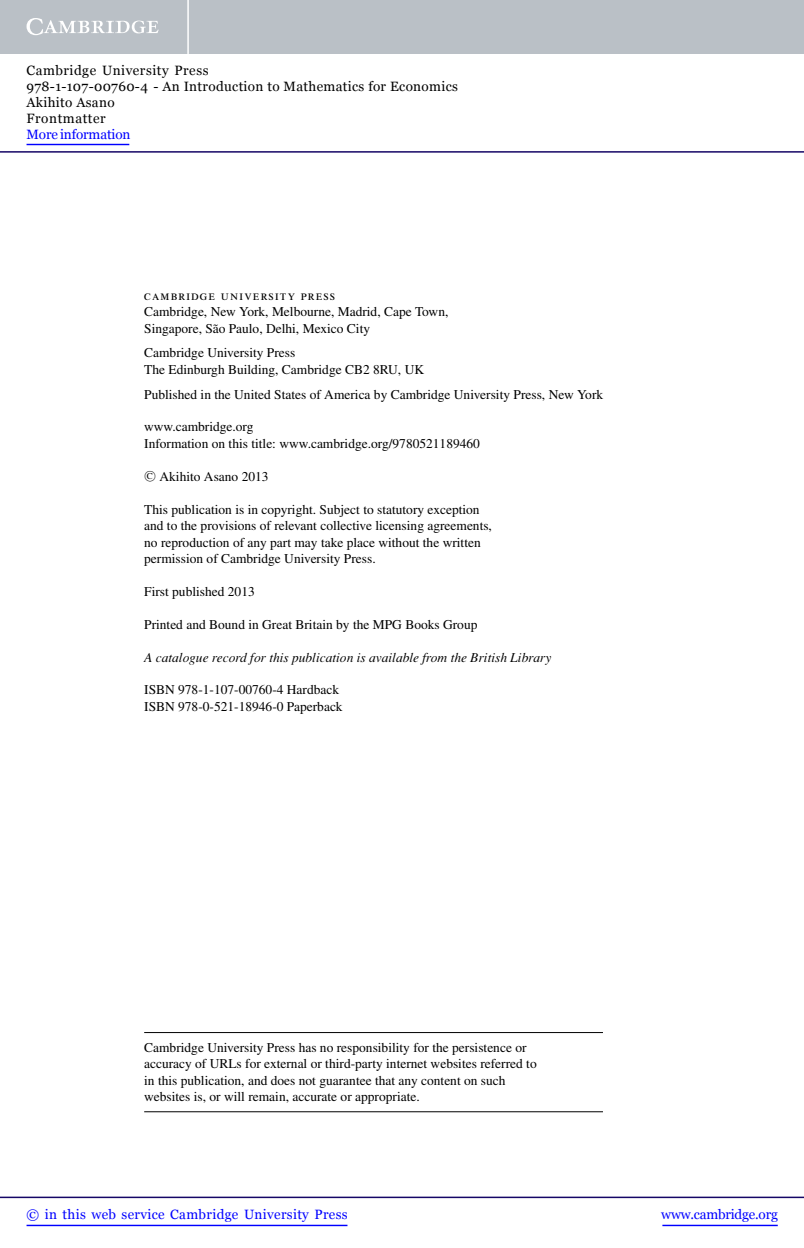
<style>
.page{position:relative;width:804px;height:1248px;background:#fff}
.page>*{position:absolute;margin:0;border:0;box-sizing:border-box;transform-origin:0 0}
.t1{font:13.5px/16.5px "Times";color:#000}
.t2{font:13.5px/16.2px "Georgia";letter-spacing:.025em;color:#000}
.t3{font:italic 13.5px "Times";color:#000}
.t4{font:13.5px "Georgia";letter-spacing:.025em;color:#00f}
.t5{font:13.5px "Times Roman SC";letter-spacing:.085em;color:#000}
.t6{font:13.5px "Georgia";letter-spacing:-.015em;color:#00f}
.t7{font:13.5px "Georgia";letter-spacing:-.01em;color:#00f}
.s1{font-family:"MTSY";font-size:12px}
.s2{font-size:9px}
</style>
<div class="page">
<hr style="left:144px;top:1032px;width:459px;height:1px;background:#000">
<hr style="left:144px;top:1111px;width:459px;height:1px;background:#000">
<div style="left:0;top:0;width:804px;height:54px;background:#bac0c6"></div>
<svg style="left:27px;top:18px;width:132px;height:17px"></svg>
<hr style="left:187px;top:0;width:2px;height:54px;background:#fff">
<hr style="left:0;top:151px;width:804px;height:2px;background:#150666">
<hr style="left:662px;top:1225px;width:116px;height:1px;background:#00f">
<hr style="left:0;top:1197px;width:804px;height:1px;background:#150666">
<hr style="left:27px;top:1225px;width:320px;height:1px;background:#00f">
<hr style="left:27px;top:144px;width:102px;height:1px;background:#00f">
<p class="t2" style="left:27px;top:62px;width:433px">Cambridge University Press<br>978-1-107-00760-4 - An Introduction to Mathematics for Economics<br>Akihito Asano<br>Frontmatter</p>
<p class="t7" style="left:27px;top:127px;width:105px">More information</p>
<p class="t5" style="left:144px;top:291px;width:192px">cambridge university press</p>
<p class="t1" style="left:144px;top:305px;width:306px">Cambridge, New York, Melbourne, Madrid, Cape Town,<br>Singapore, Sao Paulo, Delhi, Mexico City</p>
<p class="t1" style="left:144px;top:317px;width:153px;line-height:24.8px;text-align:center">˜<br>Cambridge University Press</p>
<p class="t1" style="left:144px;top:358px;width:461px;line-height:24.6px">The Edinburgh Building, Cambridge CB2 8RU, UK<br>Published in the United States of America by Cambridge University Press, New York</p>
<p class="t1" style="left:144px;top:420px;width:337px">www.cambridge.org<br>Information on this title: www.cambridge.org/9780521189460</p>
<p class="t1" style="left:144px;top:469px;width:126px"><span class="s1">-</span><span class="s2">C</span> Akihito Asano 2013</p>
<p class="t1" style="left:144px;top:502px;width:349px">This publication is in copyright. Subject to statutory exception and to the provisions of relevant collective licensing agreements, no reproduction of any part may take place without the written permission of Cambridge University Press.</p>
<p class="t1" style="left:144px;top:584px;width:112px">First published 2013</p>
<p class="t1" style="left:144px;top:617px;width:335px">Printed and Bound in Great Britain by the MPG Books Group</p>
<p class="t3" style="left:144px;top:652px;width:409px">A catalogue record for this publication is available from the British Library</p>
<p class="t1" style="left:144px;top:683px;width:200px">ISBN 978-1-107-00760-4 Hardback<br>ISBN 978-0-521-18946-0 Paperback</p>
<p class="t1" style="left:144px;top:1040px;width:394px">Cambridge University Press has no responsibility for the persistence or accuracy of URLs for external or third-party internet websites referred to in this publication, and does not guarantee that any content on such websites is, or will remain, accurate or appropriate.</p>
<p class="t4" style="left:27px;top:1207px;width:323px">© in this web service Cambridge University Press</p>
<p class="t6" style="left:661px;top:1207px;width:118px">www.cambridge.org</p>
</div>
